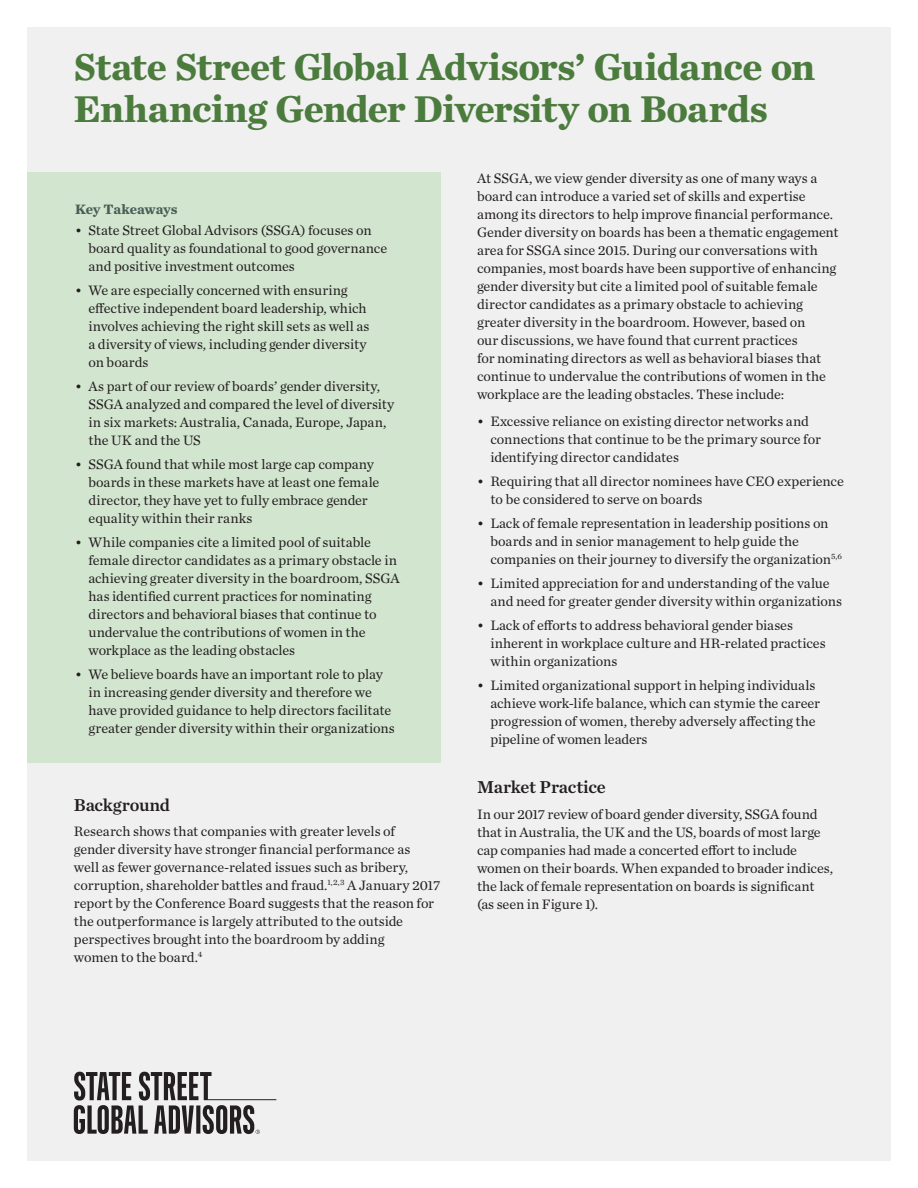
<style>
.page{position:relative;width:918px;height:1188px;background:#fff}
.page>*{position:absolute;margin:0;border:0;box-sizing:border-box;transform-origin:0 0}
.H1_26_28_Green{font:700 39px/42px "Chronicle Text G1";letter-spacing:-.02em;color:#4c7c3d}
.H2_12_15{font:18px "Chronicle Text G1 Semi";letter-spacing:-.015em;color:#231f20}
.Text_9_5_12{font:14.25px/18px "Chronicle Text G1";letter-spacing:-.005em;color:#231f20}
.H3_9_5_12_Sage{font:700 14.25px "Chronicle Text G1";letter-spacing:-.01em;color:#485e56}
</style>
<div class="page">
<div style="left:27px;top:27px;width:864px;height:1134px;background:#f0f0f0"></div>
<svg style="left:74px;top:1072px;width:202px;height:62px"></svg>
<div style="left:27px;top:172px;width:414px;height:591px;background:#d2e5cf"></div>
<p class="H1_26_28_Green" style="left:74px;top:43px;width:743px">State Street Global Advisors’ Guidance on<br>Enhancing Gender Diversity on Boards</p>
<p class="H3_9_5_12_Sage" style="left:75px;top:198px;width:104px">Key Takeaways</p>
<p class="Text_9_5_12" style="left:89px;top:220px;width:300px;text-indent:-14px">• State Street Global Advisors (SSGA) focuses on board quality as foundational to good governance and positive investment outcomes</p>
<p class="Text_9_5_12" style="left:89px;top:280px;width:283px;text-indent:-14px">• We are especially concerned with ensuring effective independent board leadership, which involves achieving the right skill sets as well as a diversity of views, including gender diversity on boards</p>
<p class="Text_9_5_12" style="left:89px;top:376px;width:307px;text-indent:-14px">• As part of our review of boards’ gender diversity, SSGA analyzed and compared the level of diversity in six markets: Australia, Canada, Europe, Japan, the UK and the US</p>
<p class="Text_9_5_12" style="left:89px;top:454px;width:292px;text-indent:-14px">• SSGA found that while most large cap company boards in these markets have at least one female director, they have yet to fully embrace gender equality within their ranks</p>
<p class="Text_9_5_12" style="left:89px;top:532px;width:313px;text-indent:-14px">• While companies cite a limited pool of suitable female director candidates as a primary obstacle in achieving greater diversity in the boardroom, SSGA has identified current practices for nominating directors and behavioral biases that continue to undervalue the contributions of women in the workplace as the leading obstacles</p>
<p class="Text_9_5_12" style="left:89px;top:664px;width:308px;text-indent:-14px">• We believe boards have an important role to play in increasing gender diversity and therefore we have provided guidance to help directors facilitate greater gender diversity within their organizations</p>
<p class="H2_12_15" style="left:74px;top:791px;width:98px">Background</p>
<p class="Text_9_5_12" style="left:74px;top:822px;width:368px">Research shows that companies with greater levels of<br>gender diversity have stronger financial performance as<br>well as fewer governance-related issues such as bribery, corruption, shareholder battles and fraud.<sup>1,2,3</sup> A January 2017 report by the Conference Board suggests that the reason for the outperformance is largely attributed to the outside perspectives brought into the boardroom by adding<br>women to the board.<sup>4</sup></p>
<p class="Text_9_5_12" style="left:477px;top:168px;width:363px">At SSGA, we view gender diversity as one of many ways a board can introduce a varied set of skills and expertise among its directors to help improve financial performance.<br>Gender diversity on boards has been a thematic engagement area for SSGA since 2015. During our conversations with companies, most boards have been supportive of enhancing gender diversity but cite a limited pool of suitable female director candidates as a primary obstacle to achieving greater diversity in the boardroom. However, based on<br>our discussions, we have found that current practices<br>for nominating directors as well as behavioral biases that continue to undervalue the contributions of women in the workplace are the leading obstacles. These include:</p>
<p class="Text_9_5_12" style="left:491px;top:411px;width:332px;text-indent:-14px">• Excessive reliance on existing director networks and connections that continue to be the primary source for identifying director candidates</p>
<p class="Text_9_5_12" style="left:491px;top:471px;width:355px;text-indent:-14px">• Requiring that all director nominees have CEO experience to be considered to serve on boards</p>
<p class="Text_9_5_12" style="left:491px;top:513px;width:353px;text-indent:-14px">• Lack of female representation in leadership positions on boards and in senior management to help guide the companies on their journey to diversify the organization<sup>5,6</sup></p>
<p class="Text_9_5_12" style="left:491px;top:573px;width:353px;text-indent:-14px">• Limited appreciation for and understanding of the value and need for greater gender diversity within organizations</p>
<p class="Text_9_5_12" style="left:491px;top:615px;width:337px;text-indent:-14px">• Lack of efforts to address behavioral gender biases inherent in workplace culture and HR-related practices within organizations</p>
<p class="Text_9_5_12" style="left:491px;top:675px;width:331px;text-indent:-14px">• Limited organizational support in helping individuals achieve work-life balance, which can stymie the career progression of women, thereby adversely affecting the pipeline of women leaders</p>
<p class="H2_12_15" style="left:477px;top:773px;width:130px">Market Practice</p>
<p class="Text_9_5_12" style="left:477px;top:804px;width:358px">In our 2017 review of board gender diversity, SSGA found that in Australia, the UK and the US, boards of most large cap companies had made a concerted effort to include women on their boards. When expanded to broader indices, the lack of female representation on boards is significant (as seen in Figure 1).</p>
</div>
